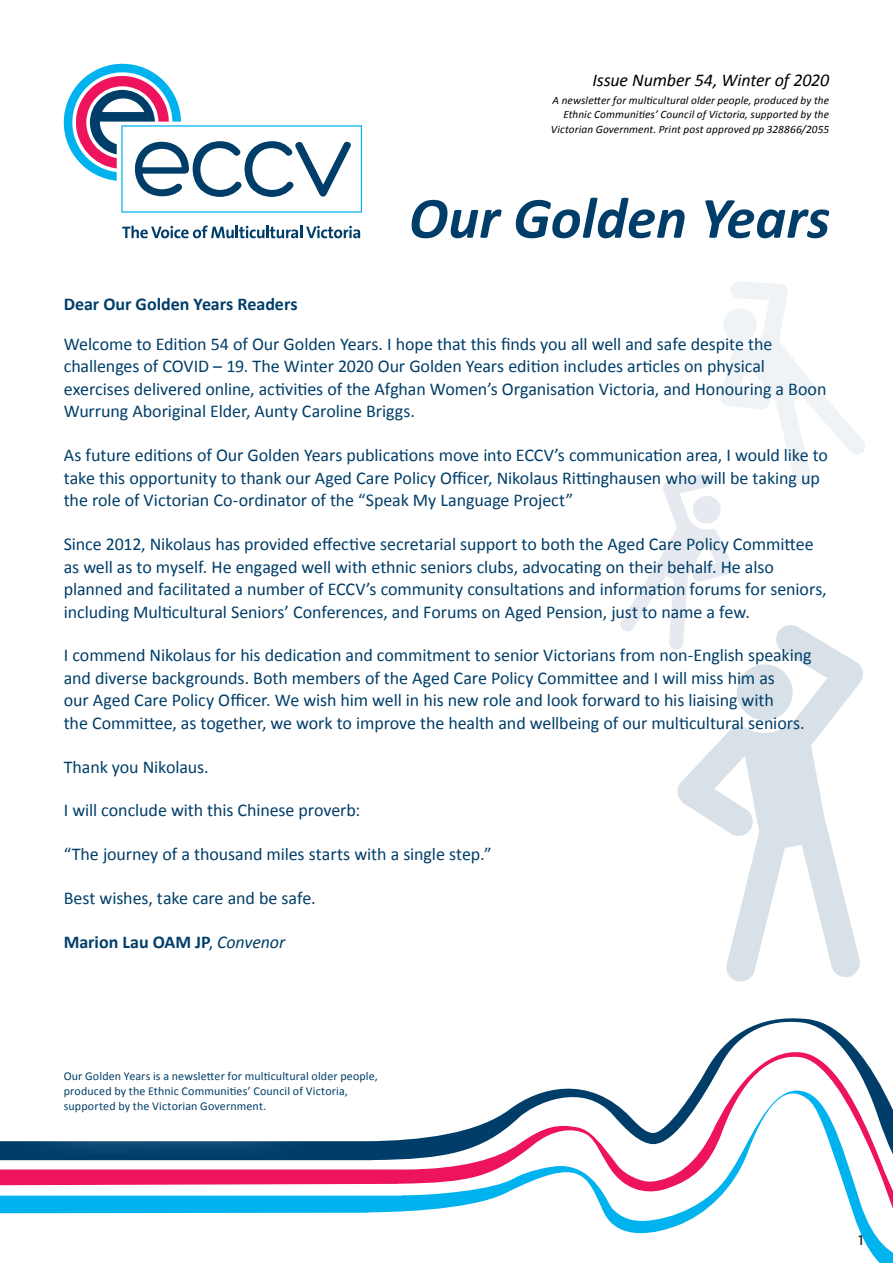
<style>
.page{position:relative;width:893px;height:1263px;background:#fff}
.page>*{position:absolute;margin:0;border:0;box-sizing:border-box;transform-origin:0 0}
.t1{font:18px/22.5px "Calibri";letter-spacing:-.005em;color:#003e69}
.t2{font:700 18px "Calibri";color:#003e69}
.t3{font:italic 18px "Calibri";letter-spacing:-.01em;color:#000}
.t4{font:15px "Myriad Pro";color:#000}
.t5{font:12px/15px "Calibri";letter-spacing:.01em;color:#003e69}
.t6{font:italic 11.25px/14.2px "Calibri";letter-spacing:.01em;color:#000;text-align:right}
.s1{font-weight:400}
.s2{font-weight:400;font-style:italic}
</style>
<div class="page">
<svg style="left:677px;top:650px;width:186px;height:331px"></svg>
<svg style="left:620px;top:282px;width:245px;height:368px"></svg>
<svg style="left:0;top:1178px;width:893px;height:60px"></svg>
<svg style="left:0;top:1018px;width:893px;height:160px"></svg>
<svg style="left:122px;top:226px;width:238px;height:12px"></svg>
<svg style="left:64px;top:64px;width:298px;height:149px"></svg>
<svg style="left:412px;top:200px;width:90px;height:38px"></svg>
<svg style="left:516px;top:198px;width:169px;height:40px"></svg>
<svg style="left:705px;top:200px;width:124px;height:38px"></svg>
<div style="left:13px;top:1020px;width:404px;height:134px;background:#fff"></div>
<p class="t3" style="left:592px;top:69px;width:238px">Issue Number 54, Winter of 2020</p>
<p class="t6" style="left:551px;top:93px;width:280px">A newsletter for multicultural older people, produced by the<br>Ethnic Communities’ Council of Victoria, supported by the<br>Victorian Government. Print post approved pp 328866/2055</p>
<p class="t2" style="left:64px;top:293px;width:235px">Dear Our Golden Years Readers</p>
<p class="t1" style="left:64px;top:332px;width:764px">Welcome to Edition 54 of Our Golden Years. I hope that this finds you all well and safe despite the challenges of COVID – 19. The Winter 2020 Our Golden Years edition includes articles on physical exercises delivered online, activities of the Afghan Women’s Organisation Victoria, and Honouring a Boon Wurrung Aboriginal Elder, Aunty Caroline Briggs.</p>
<p class="t1" style="left:64px;top:443px;width:766px">As future editions of Our Golden Years publications move into ECCV’s communication area, I would like to take this opportunity to thank our Aged Care Policy Officer, Nikolaus Rittinghausen who will be taking up the role of Victorian Co-ordinator of the “Speak My Language Project”</p>
<p class="t1" style="left:64px;top:532px;width:764px">Since 2012, Nikolaus has provided effective secretarial support to both the Aged Care Policy Committee as well as to myself. He engaged well with ethnic seniors clubs, advocating on their behalf. He also planned and facilitated a number of ECCV’s community consultations and information forums for seniors, including Multicultural Seniors’ Conferences, and Forums on Aged Pension, just to name a few.</p>
<p class="t1" style="left:64px;top:643px;width:749px">I commend Nikolaus for his dedication and commitment to senior Victorians from non-English speaking and diverse backgrounds. Both members of the Aged Care Policy Committee and I will miss him as<br>our Aged Care Policy Officer. We wish him well in his new role and look forward to his liaising with<br>the Committee, as together, we work to improve the health and wellbeing of our multicultural seniors.</p>
<p class="t1" style="left:64px;top:754px;width:147px">Thank you Nikolaus.</p>
<p class="t1" style="left:64px;top:798px;width:298px">I will conclude with this Chinese proverb:</p>
<p class="t1" style="left:64px;top:842px;width:429px">“The journey of a thousand miles starts with a single step.”</p>
<p class="t1" style="left:64px;top:886px;width:253px">Best wishes, take care and be safe.</p>
<p class="t2" style="left:64px;top:930px;width:223px">Marion Lau OAM JP<span class="s1">,</span> <span class="s2">Convenor</span></p>
<p class="t5" style="left:64px;top:1068px;width:315px">Our Golden Years is a newsletter for multicultural older people, produced by the Ethnic Communities’ Council of Victoria, supported by the Victorian Government.</p>
<p class="t4" style="left:857px;top:1230px;width:9px">1</p>
</div>
